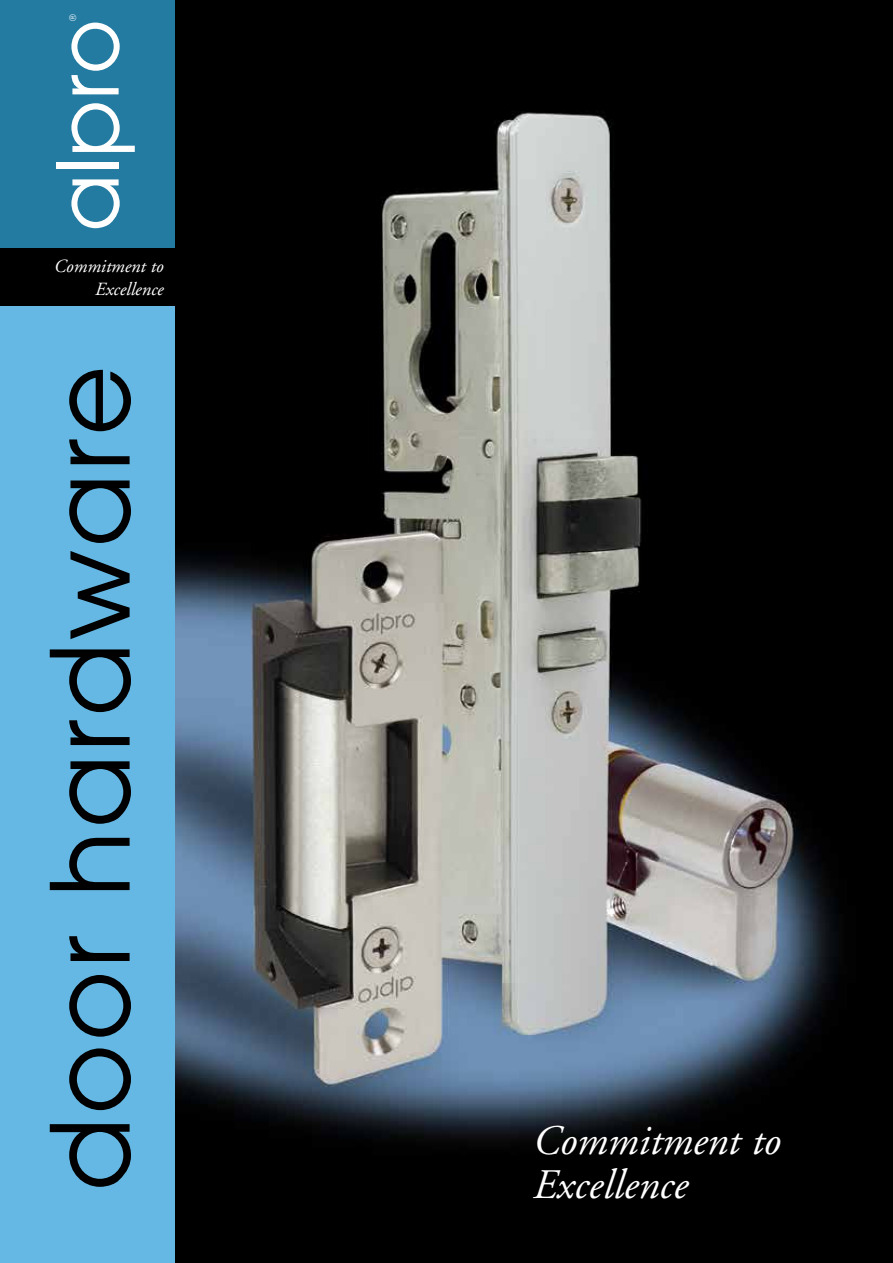
<style>
.page{position:relative;width:893px;height:1263px;background:#fff}
.page>*{position:absolute;margin:0;border:0;box-sizing:border-box;transform-origin:0 0}
.t1{font:108px "Avant Garde";letter-spacing:.025em;color:#000}
.t2{font:italic 42px/43.5px "Adobe Garamond";color:#fff}
.t3{font:italic 18.6px/22.5px "Adobe Garamond";color:#fff;text-align:right}
.t4{font:9px "Avant Garde";color:#fff}
.s1{font-size:84.3px;color:#fff}
</style>
<div class="page">
<img style="left:174px;top:0;width:719px;height:1263px">
<div style="left:0;top:0;width:174px;height:249px;background:#237ba2"></div>
<div style="left:0;top:301px;width:174px;height:962px;background:#65b8e3"></div>
<div style="left:0;top:248px;width:174px;height:57px;background:#000"></div>
<p class="t4" style="left:67px;top:21px;width:8px;rotate:-90deg">®</p>
<h1 class="t1" style="left:23px;top:1191px;width:1174px;rotate:-90deg">door hardware <span class="s1">alpro</span></h1>
<p class="t3" style="left:54px;top:255px;width:111px">Commitment to<br>Excellence</p>
<h2 class="t2" style="left:533px;top:1120px;width:249px">Commitment to<br>Excellence</h2>
</div>
